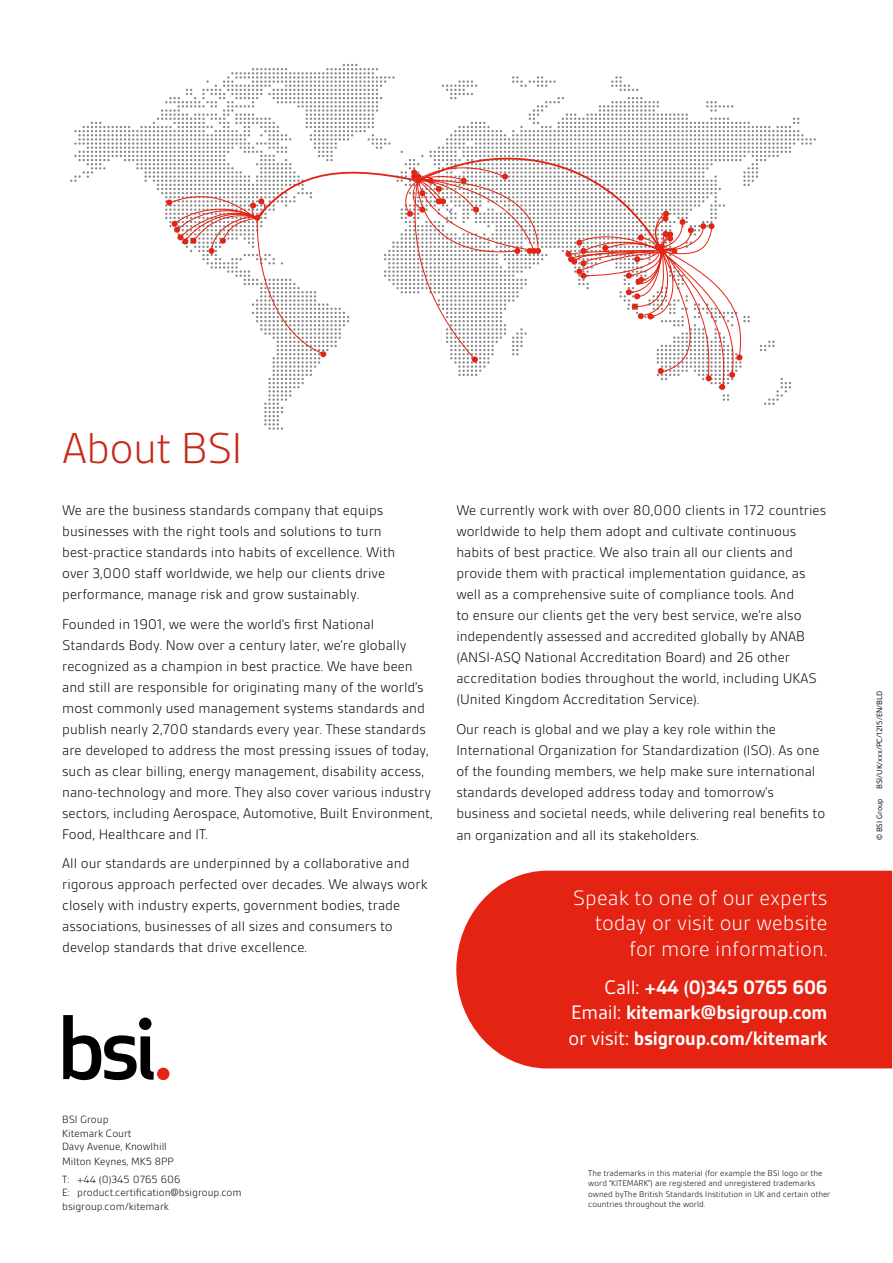
<style>
.page{position:relative;width:893px;height:1263px;background:#fff}
.page>*{position:absolute;margin:0;border:0;box-sizing:border-box;transform-origin:0 0}
.t1{font:300 46.5px "BSI Gesta";letter-spacing:-.02em;color:#c62a1b}
.t2{font:300 22.5px/25.5px "BSI Gesta";color:#fff;text-align:right}
.t3{font:700 21px/25.5px "BSI Gesta";letter-spacing:-.01em;color:#fff;text-align:justify}
.t4{font:300 15px/21px "BSI Gesta";color:#000}
.t5{font:300 11.25px/13.5px "BSI Gesta";color:#000}
.t6{font:300 9px/10.5px "BSI Gesta";color:#000}
.t7{font:8.25px "BSI Gesta";letter-spacing:-.005em;color:#000}
.s1{font-weight:400}
</style>
<div class="page">
<svg style="left:63px;top:1015px;width:91px;height:65px"></svg>
<div style="left:157px;top:1068px;width:12px;height:12px;background:#e42313;border-radius:50%"></div>
<div style="left:456px;top:871px;width:436px;height:197px;background:#e42313"></div>
<svg style="left:70px;top:64px;width:746px;height:366px"></svg>
<h1 class="t1" style="left:62px;top:424px;width:182px">About BSI</h1>
<p class="t4" style="left:62px;top:500px;width:335px">We are the business standards company that equips businesses with the right tools and solutions to turn best-practice standards into habits of excellence. With over 3,000 staff worldwide, we help our clients drive performance, manage risk and grow sustainably.</p>
<p class="t4" style="left:62px;top:614px;width:372px">Founded in 1901, we were the world’s first National Standards Body. Now over a century later, we’re globally recognized as a champion in best practice. We have been and still are responsible for originating many of the world’s most commonly used management systems standards and publish nearly 2,700 standards every year. These standards are developed to address the most pressing issues of today, such as clear billing, energy management, disability access, nano-technology and more. They also cover various industry sectors, including Aerospace, Automotive, Built Environment, Food, Healthcare and IT.</p>
<p class="t4" style="left:62px;top:853px;width:367px">All our standards are underpinned by a collaborative and rigorous approach perfected over decades. We always work closely with industry experts, government bodies, trade associations, businesses of all sizes and consumers to develop standards that drive excellence.</p>
<p class="t4" style="left:456px;top:500px;width:371px">We currently work with over 80,000 clients in 172 countries worldwide to help them adopt and cultivate continuous habits of best practice. We also train all our clients and provide them with practical implementation guidance, as well as a comprehensive suite of compliance tools. And<br>to ensure our clients get the very best service, we’re also independently assessed and accredited globally by ANAB (ANSI-ASQ National Accreditation Board) and 26 other accreditation bodies throughout the world, including UKAS (United Kingdom Accreditation Service).</p>
<p class="t4" style="left:456px;top:718px;width:370px">Our reach is global and we play a key role within the International Organization for Standardization (ISO). As one of the founding members, we help make sure international standards developed address today and tomorrow’s business and societal needs, while delivering real benefits to an organization and all its stakeholders.</p>
<h2 class="t2" style="left:573px;top:885px;width:256px">Speak to one of our experts today or visit our website for more information.</h2>
<h3 class="t3" style="left:569px;top:974px;width:260px;text-indent:36px"><span class="s1">Call:</span> +44 (0)345 0765 606<br><span class="s1">Email:</span> kitemark@bsigroup.com <span class="s1">or visit:</span> bsigroup.com/kitemark</h3>
<p class="t5" style="left:62px;top:1113px;width:106px">BSI Group<br>Kitemark Court<br>Davy Avenue, Knowlhill</p>
<p class="t5" style="left:62px;top:1153px;width:120px;line-height:17.7px">Milton Keynes, MK5 8PP<br>T: +44 (0)345 0765 606</p>
<p class="t5" style="left:62px;top:1186px;width:181px">E: product.certification@bsigroup.com bsigroup.com/kitemark</p>
<p class="t6" style="left:588px;top:1168px;width:244px">The trademarks in this material (for example the BSI logo or the word “KITEMARK”) are registered and unregistered trademarks owned byThe British Standards Institution in UK and certain other countries throughout the world.</p>
<p class="t7" style="left:875px;top:840px;width:151px;rotate:-90deg">© BSI Group BSI/UK/xxx/PC/1215/EN/BLD</p>
</div>
